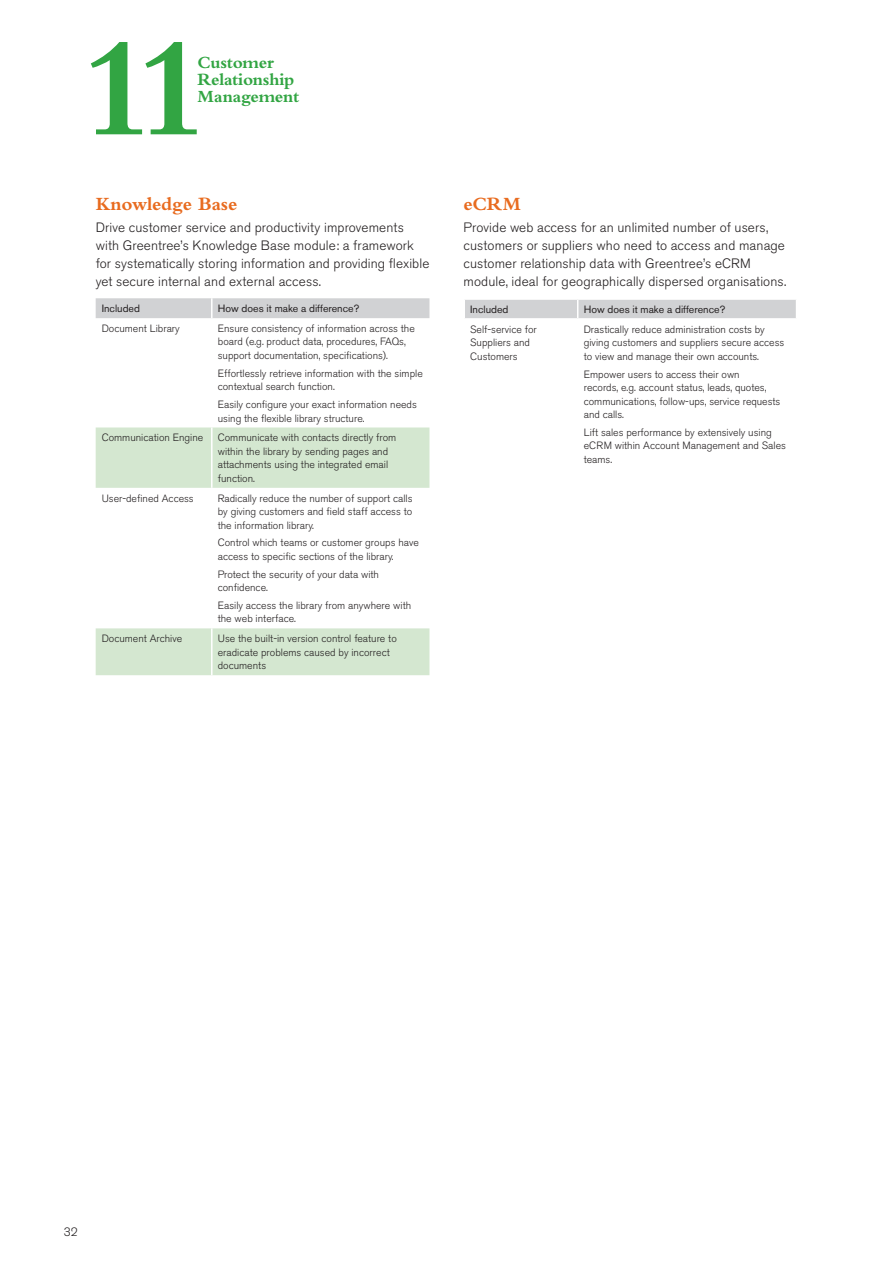
<style>
.page{position:relative;width:893px;height:1263px;background:#fff}
.page>*{position:absolute;margin:0;border:0;box-sizing:border-box;transform-origin:0 0}
.t1{font:700 144.9px "Bembo";color:#32a543}
.t2{font:700 19.5px "Bembo";letter-spacing:-.01em;color:#e86b1f}
.t3{font:700 17.85px/16.5px "Bembo";letter-spacing:-.015em;color:#32a543}
.t4{font:300 13.5px/18px "Akzidenz Grotesk BE";letter-spacing:.01em;color:#231f20}
.t5{font:300 12px "Akzidenz Grotesk BE";color:#231f20}
.t6{font:300 10.5px/13.5px "Akzidenz Grotesk BE";color:#231f20}
.t7{font:10.5px "Akzidenz Grotesk BE";color:#231f20}
</style>
<div class="page">
<div style="left:465px;top:299px;width:331px;height:19px;background:#d1d2d4"></div>
<div style="left:96px;top:298px;width:333px;height:20px;background:#d1d2d4"></div>
<svg style="left:96px;top:427px;width:333px;height:248px"></svg>
<hr style="left:211px;top:298px;width:2px;height:20px;background:#fff">
<hr style="left:211px;top:427px;width:2px;height:61px;background:#fff">
<hr style="left:211px;top:628px;width:2px;height:47px;background:#fff">
<h1 class="t1" style="left:81px;top:8px;width:129px">11</h1>
<h3 class="t3" style="left:198px;top:54px;width:98px">Customer<br>Relationship</h3>
<h3 class="t3" style="left:198px;top:88px;width:103px">Management</h3>
<h2 class="t2" style="left:96px;top:193px;width:143px">Knowledge Base</h2>
<p class="t4" style="left:96px;top:218px;width:335px">Drive customer service and productivity improvements with Greentree’s Knowledge Base module: a framework for systematically storing information and providing flexible yet secure internal and external access.</p>
<p class="t7" style="left:102px;top:302px;width:40px">Included</p>
<p class="t7" style="left:218px;top:302px;width:143px">How does it make a difference?</p>
<p class="t6" style="left:102px;top:322px;width:80px">Document Library</p>
<p class="t6" style="left:218px;top:322px;width:199px">Ensure consistency of information across the board (e.g. product data, procedures, FAQs, support documentation, specifications).</p>
<p class="t6" style="left:218px;top:367px;width:207px">Effortlessly retrieve information with the simple contextual search function.</p>
<p class="t6" style="left:218px;top:398px;width:201px">Easily configure your exact information needs using the flexible library structure.</p>
<p class="t6" style="left:102px;top:431px;width:103px">Communication Engine</p>
<p class="t6" style="left:218px;top:431px;width:180px">Communicate with contacts directly from within the library by sending pages and attachments using the integrated email function.</p>
<p class="t6" style="left:102px;top:491px;width:94px">User-defined Access</p>
<p class="t6" style="left:218px;top:491px;width:196px;text-align:justify">Radically reduce the number of support calls by giving customers and field staff access to the information library.</p>
<p class="t6" style="left:218px;top:536px;width:203px">Control which teams or customer groups have access to specific sections of the library.</p>
<p class="t6" style="left:218px;top:567px;width:163px">Protect the security of your data with confidence.</p>
<p class="t6" style="left:218px;top:599px;width:195px">Easily access the library from anywhere with the web interface.</p>
<p class="t6" style="left:102px;top:632px;width:82px">Document Archive</p>
<p class="t6" style="left:218px;top:632px;width:181px">Use the built-in version control feature to eradicate problems caused by incorrect documents</p>
<h2 class="t2" style="left:463px;top:193px;width:59px">eCRM</h2>
<p class="t4" style="left:463px;top:218px;width:324px">Provide web access for an unlimited number of users, customers or suppliers who need to access and manage customer relationship data with Greentree’s eCRM module, ideal for geographically dispersed organisations.</p>
<p class="t7" style="left:470px;top:303px;width:40px">Included</p>
<p class="t7" style="left:584px;top:303px;width:143px">How does it make a difference?</p>
<p class="t6" style="left:470px;top:323px;width:68px">Self-service for<br>Suppliers and<br>Customers</p>
<p class="t6" style="left:584px;top:323px;width:202px">Drastically reduce administration costs by giving customers and suppliers secure access to view and manage their own accounts.</p>
<p class="t6" style="left:584px;top:367px;width:198px">Empower users to access their own<br>records, e.g. account status, leads, quotes, communications, follow-ups, service requests and calls.</p>
<p class="t6" style="left:584px;top:426px;width:204px">Lift sales performance by extensively using eCRM within Account Management and Sales teams.</p>
<p class="t5" style="left:64px;top:1225px;width:16px">32</p>
</div>
